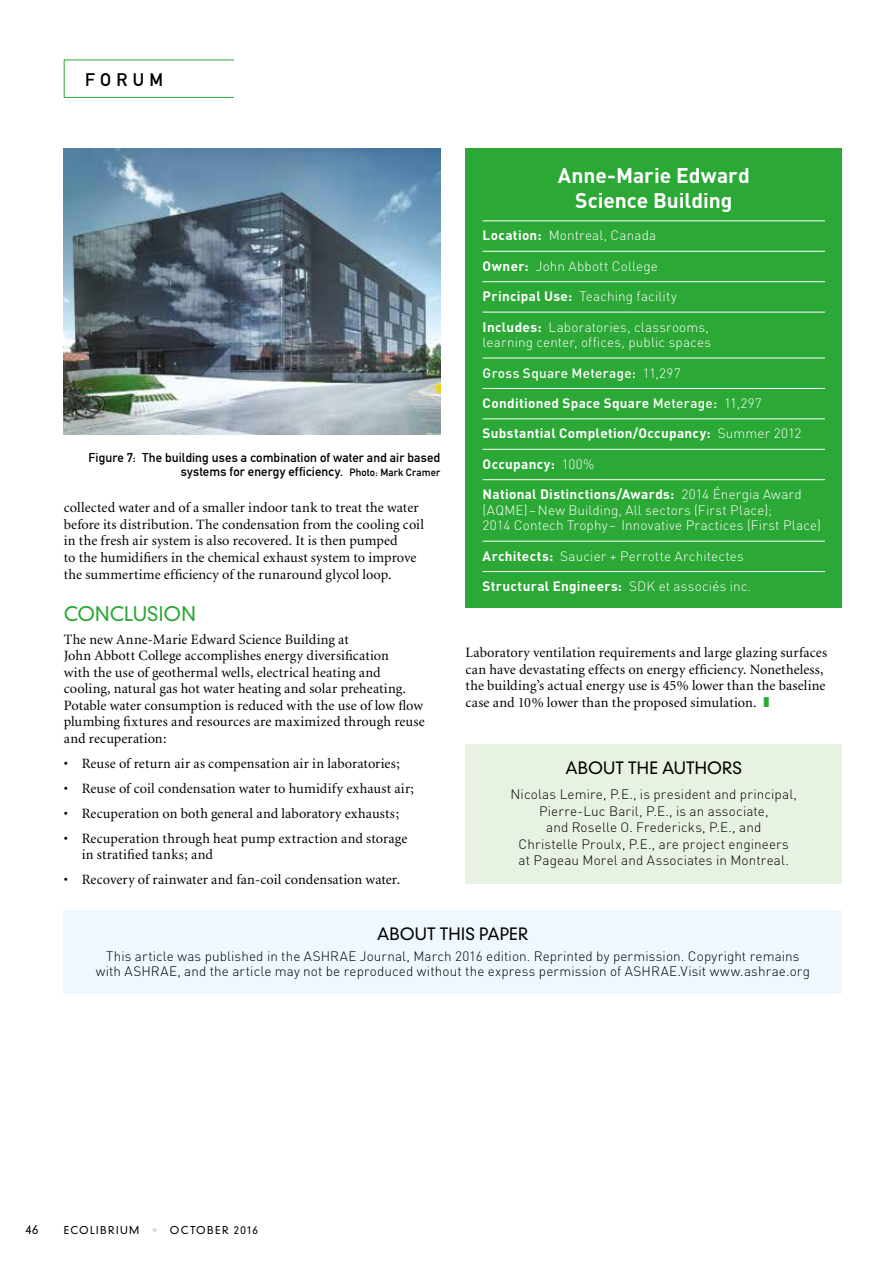
<style>
.page{position:relative;width:893px;height:1263px;background:#fff}
.page>*{position:absolute;margin:0;border:0;box-sizing:border-box;transform-origin:0 0}
.t1{font:700 21px/24.6px "DIN";letter-spacing:-.005em;color:#fff;text-align:center}
.t2{font:300 19.5px "DIN Neuzeit Grotesk";letter-spacing:.005em;color:#2ba835}
.t3{font:18px "DIN Mittelschrift";letter-spacing:.3em;color:#000}
.t4{font:300 16.5px "DIN Neuzeit Grotesk";letter-spacing:.005em;color:#000}
.t5{font:14.25px/16.5px "Minion";letter-spacing:.01em;color:#000}
.t6{font:300 13.5px/16.5px "DIN";letter-spacing:.01em;color:#000;text-align:center}
.t7{font:300 13.5px/15.6px "DIN";letter-spacing:.01em;color:#fff}
.t8{font:700 13.5px "DIN";letter-spacing:.02em;color:#fff}
.t9{font:500 13.5px "DIN";letter-spacing:.02em;color:#fff}
.t10{font:12.75px/14.2px "DIN Mittelschrift";letter-spacing:.01em;color:#000;text-align:right}
.t11{font:300 12px "DIN Neuzeit Grotesk";color:#000}
.t12{font:300 10.5px "DIN Neuzeit Grotesk";letter-spacing:.13em;color:#000}
.s1{font-size:10.5px}
.s2{font-weight:700}
.s3{font-weight:300}
.s4{font-weight:500}
.s5{color:#2ba835}
.s6{color:#dadada}
</style>
<div class="page">
<div style="left:64px;top:60px;width:170px;height:38px;border:1px solid #2ba835"></div>
<div style="left:64px;top:910px;width:778px;height:84px;background:#eff8fe"></div>
<div style="left:466px;top:744px;width:376px;height:140px;background:#e8f2e3"></div>
<img style="left:64px;top:149px;width:376px;height:286px">
<div style="left:466px;top:149px;width:376px;height:459px;background:#2ba835"></div>
<hr style="left:483px;top:220px;width:342px;height:1px;background:#fff">
<hr style="left:483px;top:251px;width:342px;height:1px;background:#fff">
<hr style="left:483px;top:281px;width:342px;height:1px;background:#fff">
<hr style="left:483px;top:312px;width:342px;height:1px;background:#fff">
<hr style="left:483px;top:358px;width:342px;height:1px;background:#fff">
<hr style="left:483px;top:388px;width:342px;height:1px;background:#fff">
<hr style="left:483px;top:418px;width:342px;height:1px;background:#fff">
<hr style="left:483px;top:449px;width:342px;height:1px;background:#fff">
<hr style="left:483px;top:479px;width:342px;height:1px;background:#fff">
<hr style="left:483px;top:541px;width:342px;height:1px;background:#fff">
<hr style="left:483px;top:571px;width:342px;height:1px;background:#fff">
<p class="t3" style="left:85px;top:69px;width:80px">FORUM</p>
<p class="t10" style="left:88px;top:450px;width:353px">Figure 7: The building uses a combination of water and air based systems for energy efficiency. <span class="s1">Photo: Mark Cramer</span></p>
<p class="t5" style="left:64px;top:500px;width:362px">collected water and of a smaller indoor tank to treat the water before its distribution. The condensation from the cooling coil in the fresh air system is also recovered. It is then pumped<br>to the humidifiers in the chemical exhaust system to improve the summertime efficiency of the runaround glycol loop.</p>
<p class="t2" style="left:64px;top:602px;width:134px">CONCLUSION</p>
<p class="t5" style="left:64px;top:631px;width:362px">The new Anne-Marie Edward Science Building at<br>John Abbott College accomplishes energy diversification<br>with the use of geothermal wells, electrical heating and cooling, natural gas hot water heating and solar preheating.<br>Potable water consumption is reduced with the use of low flow plumbing fixtures and resources are maximized through reuse and recuperation:</p>
<p class="t5" style="left:64px;top:755px;width:338px">• Reuse of return air as compensation air in laboratories;</p>
<p class="t5" style="left:64px;top:780px;width:352px">• Reuse of coil condensation water to humidify exhaust air;</p>
<p class="t5" style="left:64px;top:805px;width:337px">• Recuperation on both general and laboratory exhausts;</p>
<p class="t5" style="left:82px;top:830px;width:327px;text-indent:-18px">• Recuperation through heat pump extraction and storage in stratified tanks; and</p>
<p class="t5" style="left:64px;top:872px;width:338px">• Recovery of rainwater and fan-coil condensation water.</p>
<p class="t1" style="left:558px;top:162px;width:193px">Anne-Marie Edward<br>Science Building</p>
<p class="t7" style="left:483px;top:228px;width:175px"><span class="s2">Location:</span> Montreal, Canada</p>
<p class="t7" style="left:483px;top:258px;width:177px"><span class="s2">Owner:</span> John Abbott College</p>
<p class="t7" style="left:483px;top:288px;width:196px"><span class="s2">Principal Use:</span> Teaching facility</p>
<p class="t7" style="left:483px;top:319px;width:230px"><span class="s2">Includes:</span> Laboratories, classrooms, learning center, offices, public spaces</p>
<p class="t9" style="left:483px;top:364px;width:200px">Gross Square Meterage: <span class="s3">11,297</span></p>
<p class="t8" style="left:483px;top:394px;width:281px">Conditioned Space Square <span class="s4">Meterage:</span> <span class="s3">11,297</span></p>
<p class="t8" style="left:483px;top:425px;width:320px">Substantial Completion/Occupancy: <span class="s3">Summer 2012</span></p>
<p class="t8" style="left:483px;top:455px;width:113px">Occupancy: <span class="s3">100%</span></p>
<p class="t7" style="left:483px;top:486px;width:340px"><span class="s2">National Distinctions/Awards:</span> 2014 Énergia Award (AQME)–New Building, All sectors (First Place);<br>2014 Contech Trophy– Innovative Practices (First Place)</p>
<p class="t7" style="left:483px;top:548px;width:263px"><span class="s2">Architects:</span> Saucier + Perrotte Architectes</p>
<p class="t8" style="left:483px;top:577px;width:270px">Structural Engineers: <span class="s3">SDK et associés inc.</span></p>
<p class="t5" style="left:466px;top:645px;width:363px">Laboratory ventilation requirements and large glazing surfaces can have devastating effects on energy efficiency. Nonetheless, the building’s actual energy use is 45% lower than the baseline case and 10% lower than the proposed simulation. <span class="s5">❚</span></p>
<p class="t4" style="left:565px;top:758px;width:178px">ABOUT THE AUTHORS</p>
<p class="t6" style="left:511px;top:786px;width:288px">Nicolas Lemire, P.E., is president and principal, Pierre-Luc Baril, P.E., is an associate,<br>and Roselle O. Fredericks, P.E., and<br>Christelle Proulx, P.E., are project engineers<br>at Pageau Morel and Associates in Montreal.</p>
<p class="t4" style="left:377px;top:924px;width:153px">ABOUT THIS PAPER</p>
<p class="t6" style="left:96px;top:949px;width:716px;line-height:15px">This article was published in the ASHRAE Journal, March 2016 edition. Reprinted by permission. Copyright remains with ASHRAE, and the article may not be reproduced without the express permission of ASHRAE.Visit www.ashrae.org</p>
<p class="t11" style="left:25px;top:1222px;width:14px">46</p>
<p class="t12" style="left:64px;top:1223px;width:196px">ECOLIBRIUM <span class="s6">•</span> OCTOBER 2016</p>
</div>
